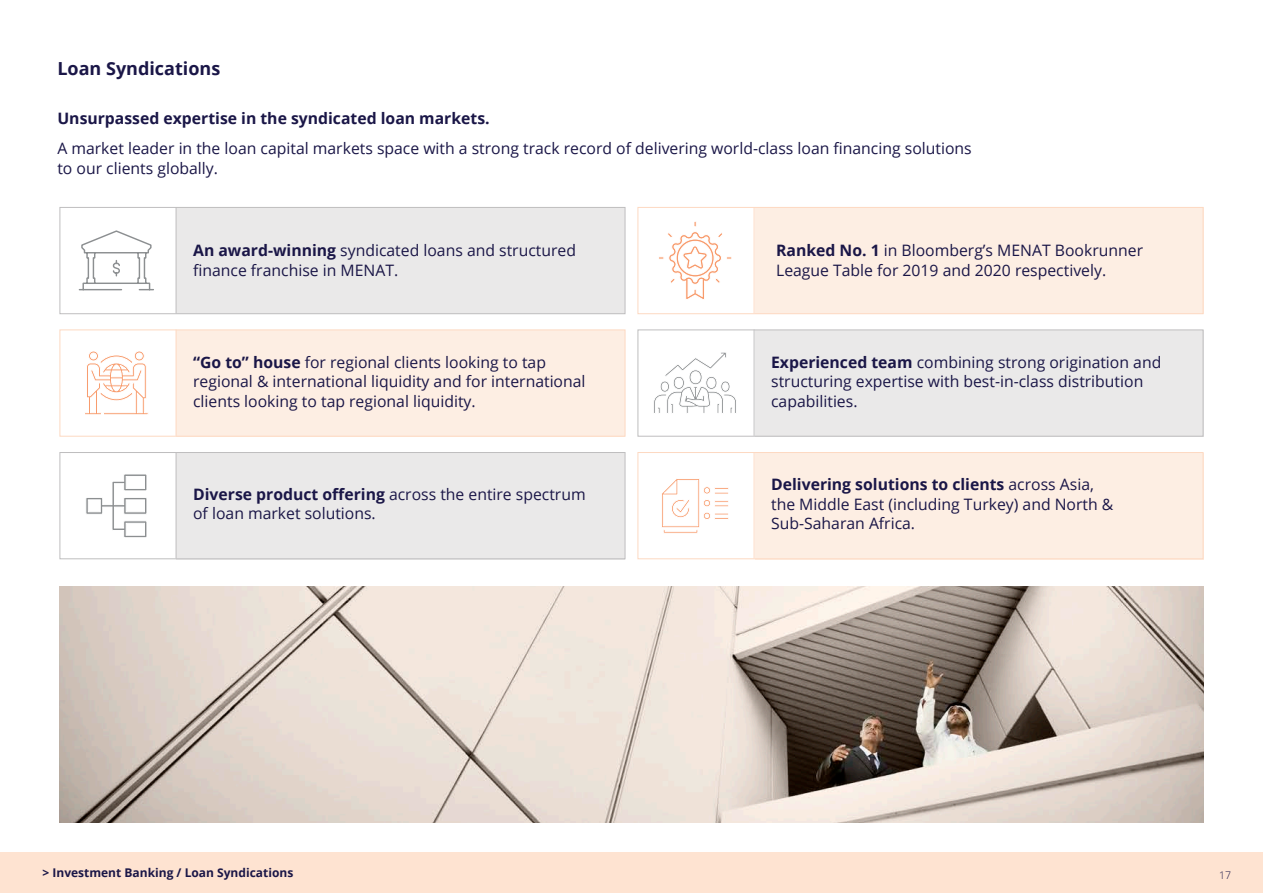
<style>
.page{position:relative;width:1263px;height:893px;background:#fff}
.page>*{position:absolute;margin:0;border:0;box-sizing:border-box;transform-origin:0 0}
.t1{font:700 18px "Open Sans";color:#1a1647}
.t2{font:15.75px/19.5px "Open Sans";color:#1a1647}
.t3{font:700 15.75px "Open Sans";color:#1a1647}
.t4{font:700 12px "Open Sans";color:#1a1647}
.t5{font:300 10.5px "Open Sans";color:#1a1647}
.s1{font-weight:700}
</style>
<div class="page">
<div style="left:0;top:853px;width:1263px;height:40px;background:#fee3d1"></div>
<svg style="left:78px;top:230px;width:76px;height:61px"></svg>
<svg style="left:659px;top:221px;width:73px;height:78px"></svg>
<div style="left:176px;top:330px;width:449px;height:106px;background:#fdeee3"></div>
<div style="left:176px;top:207px;width:449px;height:107px;background:#eae9e9"></div>
<div style="left:176px;top:453px;width:449px;height:106px;background:#eae9e9"></div>
<div style="left:60px;top:207px;width:565px;height:107px;border:1px solid #bfbebf"></div>
<hr style="left:176px;top:207px;width:1px;height:106px;background:#bfbebf">
<div style="left:60px;top:330px;width:565px;height:107px;border:1px solid #fdd9c2"></div>
<hr style="left:176px;top:330px;width:1px;height:106px;background:#fdd9c2">
<div style="left:60px;top:452px;width:565px;height:107px;border:1px solid #bfbebf"></div>
<hr style="left:176px;top:452px;width:1px;height:106px;background:#bfbebf">
<div style="left:755px;top:207px;width:448px;height:107px;background:#fdeee3"></div>
<div style="left:755px;top:453px;width:448px;height:106px;background:#fdeee3"></div>
<div style="left:755px;top:330px;width:448px;height:106px;background:#eae9e9"></div>
<div style="left:637px;top:330px;width:566px;height:107px;border:1px solid #bfbebf"></div>
<hr style="left:754px;top:330px;width:1px;height:106px;background:#bfbebf">
<div style="left:637px;top:207px;width:566px;height:107px;border:1px solid #fdd9c2"></div>
<hr style="left:754px;top:207px;width:1px;height:106px;background:#fdd9c2">
<div style="left:637px;top:452px;width:566px;height:107px;border:1px solid #fdd9c2"></div>
<hr style="left:754px;top:452px;width:1px;height:106px;background:#fdd9c2">
<img style="left:60px;top:587px;width:1143px;height:235px">
<svg style="left:85px;top:351px;width:63px;height:64px"></svg>
<svg style="left:654px;top:352px;width:82px;height:61px"></svg>
<svg style="left:86px;top:474px;width:61px;height:64px"></svg>
<svg style="left:662px;top:479px;width:67px;height:54px"></svg>
<p class="t1" style="left:57px;top:55px;width:164px">Loan Syndications</p>
<p class="t3" style="left:57px;top:107px;width:434px">Unsurpassed expertise in the syndicated loan markets.</p>
<p class="t2" style="left:57px;top:138px;width:916px">A market leader in the loan capital markets space with a strong track record of delivering world-class loan financing solutions to our clients globally.</p>
<p class="t2" style="left:193px;top:240px;width:384px"><span class="s1">An award-winning</span> syndicated loans and structured finance franchise in MENAT.</p>
<p class="t2" style="left:193px;top:352px;width:394px"><span class="s1">“Go to” house</span> for regional clients looking to tap regional &amp; international liquidity and for international clients looking to tap regional liquidity.</p>
<p class="t2" style="left:193px;top:484px;width:394px"><span class="s1">Diverse product offering</span> across the entire spectrum of loan market solutions.</p>
<p class="t2" style="left:776px;top:240px;width:368px"><span class="s1">Ranked No. 1</span> in Bloomberg’s MENAT Bookrunner<br>League Table for 2019 and 2020 respectively.</p>
<p class="t2" style="left:771px;top:352px;width:392px"><span class="s1">Experienced team</span> combining strong origination and structuring expertise with best-in-class distribution capabilities.</p>
<p class="t2" style="left:771px;top:475px;width:344px"><span class="s1">Delivering solutions to clients</span> across Asia, the Middle East (including Turkey) and North &amp;<br>Sub-Saharan Africa.</p>
<p class="t4" style="left:43px;top:864px;width:252px">&gt; Investment Banking / Loan Syndications</p>
<p class="t5" style="left:1219px;top:868px;width:13px">17</p>
</div>
